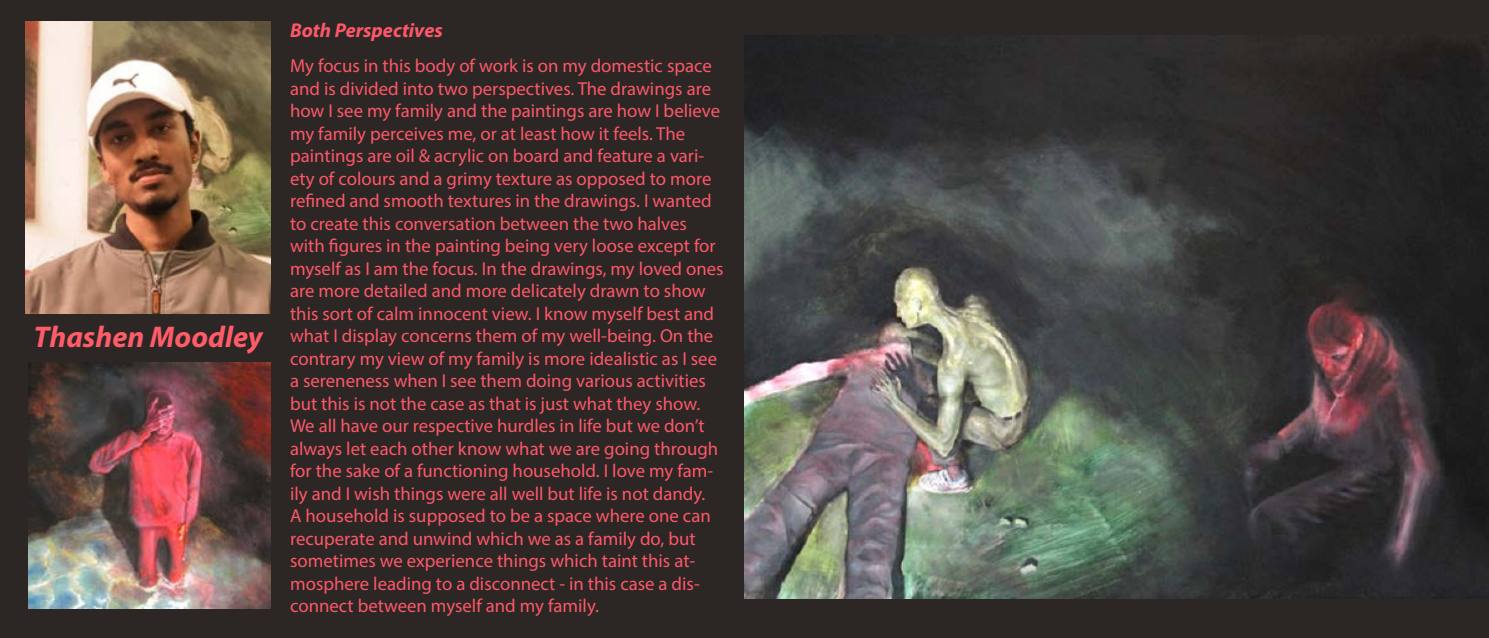
<style>
.page{position:relative;width:1489px;height:638px;background:#fff}
.page>*{position:absolute;margin:0;border:0;box-sizing:border-box;transform-origin:0 0}
.t1{font:italic 700 30px "Myriad Pro";color:#ff5b69}
.t2{font:italic 700 20px "Myriad Pro";color:#fe5769}
.t3{font:18.75px/22.5px "Myriad Pro";color:#fe5769}
</style>
<div class="page">
<div style="left:0;top:0;width:1488px;height:638px;background:#2c2724"></div>
<img style="left:26px;top:21px;width:244px;height:292px">
<img style="left:28px;top:362px;width:242px;height:246px">
<img style="left:744px;top:36px;width:744px;height:562px">
<h1 class="t1" style="left:34px;top:317px;width:231px">Thashen Moodley</h1>
<p class="t2" style="left:290px;top:17px;width:154px">Both Perspectives</p>
<p class="t3" style="left:290px;top:54px;width:435px">My focus in this body of work is on my domestic space and is divided into two perspectives. The drawings are how I see my family and the paintings are how I believe my family perceives me, or at least how it feels. The paintings are oil &amp; acrylic on board and feature a vari&shy;ety of colours and a grimy texture as opposed to more refined and smooth textures in the drawings. I wanted to create this conversation between the two halves with figures in the painting being very loose except for myself as I am the focus. In the drawings, my loved ones are more detailed and more delicately drawn to show this sort of calm innocent view. I know myself best and what I display concerns them of my well-being. On the contrary my view of my family is more idealistic as I see a sereneness when I see them doing various activities but this is not the case as that is just what they show.<br>We all have our respective hurdles in life but we don’t always let each other know what we are going through for the sake of a functioning household. I love my fam&shy;ily and I wish things were all well but life is not dandy.<br>A household is supposed to be a space where one can recuperate and unwind which we as a family do, but sometimes we experience things which taint this at&shy;mosphere leading to a disconnect - in this case a dis&shy;connect between myself and my family.</p>
</div>
